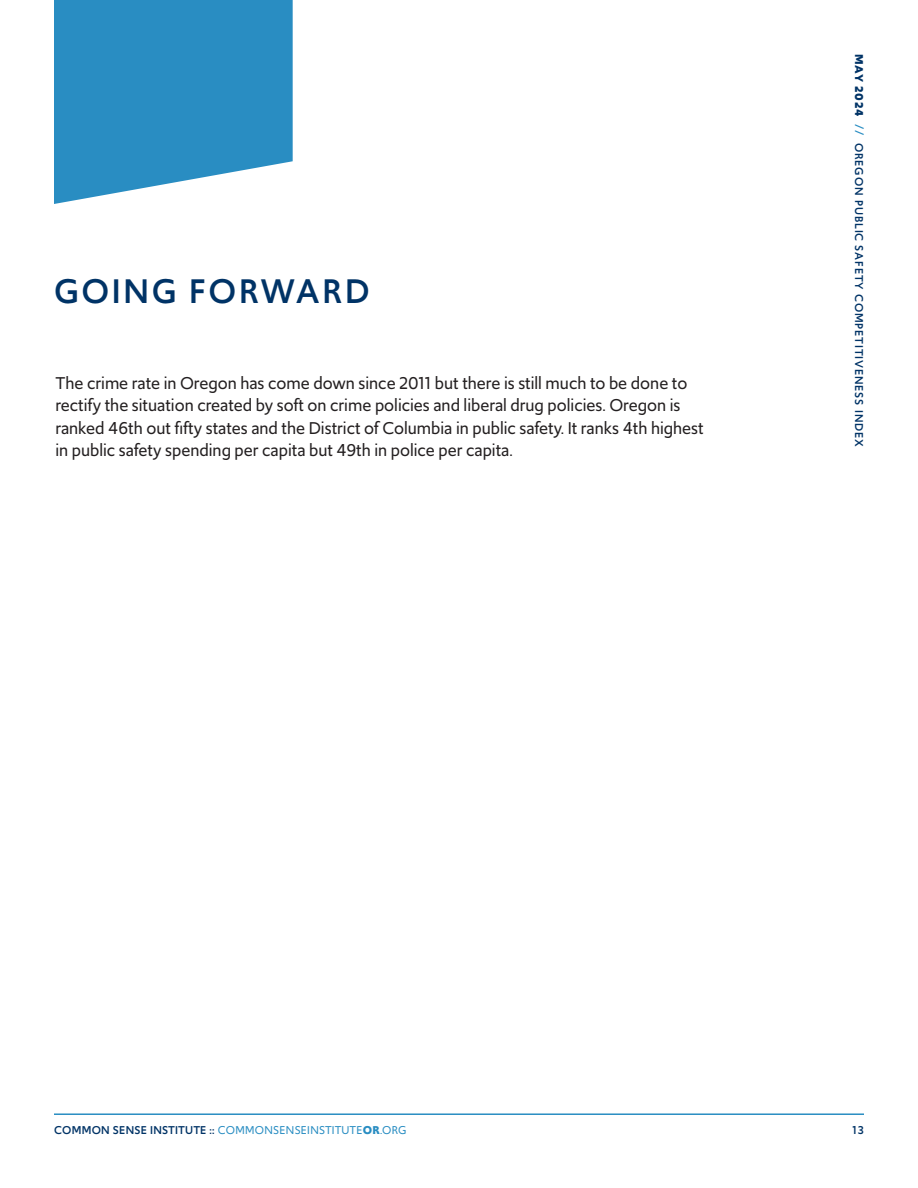
<style>
.page{position:relative;width:918px;height:1188px;background:#fff}
.page>*{position:absolute;margin:0;border:0;box-sizing:border-box;transform-origin:0 0}
.t1{font:500 36px "Upgrade";letter-spacing:.075em;color:#036}
.t2{font:18px/22.5px "Upgrade";color:#231f20}
.t3{font:500 12px "Upgrade";letter-spacing:.075em;color:#036}
.t4{font:12px "Upgrade";letter-spacing:.025em;color:#298dc2}
.s1{font-weight:700}
.s2{color:#298dc2}
.s3{font-weight:500;color:#036}
</style>
<div class="page">
<hr style="left:54px;top:1113px;width:810px;height:2px;background:#298dc2">
<svg style="left:54px;top:0;width:239px;height:204px;background:#3f99c8"></svg>
<p class="t1" style="left:54px;top:267px;width:317px">GOING FORWARD</p>
<p class="t2" style="left:56px;top:371px;width:650px">The crime rate in Oregon has come down since 2011 but there is still much to be done to rectify the situation created by soft on crime policies and liberal drug policies. Oregon is ranked 46th out fifty states and the District of Columbia in public safety. It ranks 4th highest in public safety spending per capita but 49th in police per capita.</p>
<p class="t3" style="left:867px;top:54px;width:394px;rotate:90deg"><span class="s1">MAY 2024</span> <span class="s2">//</span> OREGON PUBLIC SAFETY COMPETITIVENESS INDEX</p>
<p class="t4" style="left:54px;top:1122px;width:354px"><span class="s3">COMMON SENSE INSTITUTE ::</span> COMMONSENSEINSTITUTE<span class="s1">OR</span>.ORG</p>
<p class="t3" style="left:853px;top:1122px;width:13px">13</p>
</div>
